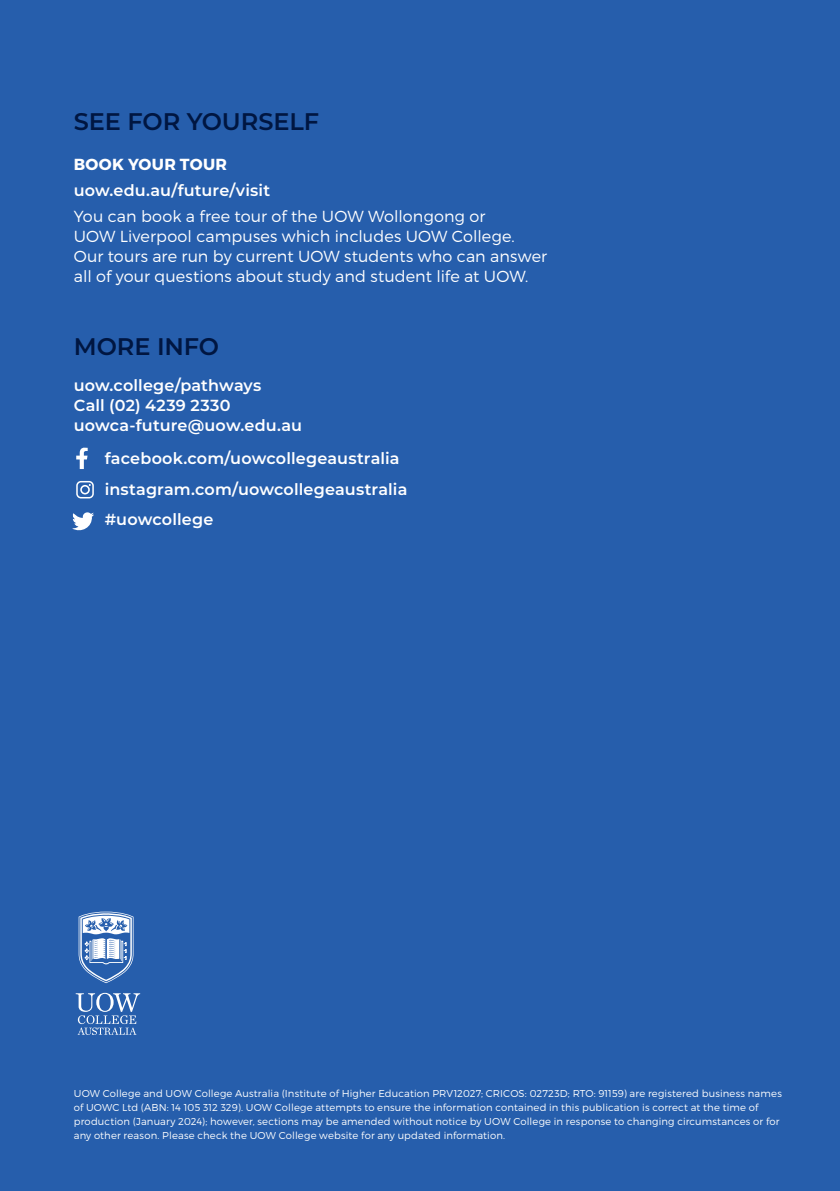
<style>
.page{position:relative;width:840px;height:1191px;background:#fff}
.page>*{position:absolute;margin:0;border:0;box-sizing:border-box;transform-origin:0 0}
.t1{font:600 24px "Montserrat";letter-spacing:-.005em;color:#001641}
.t2{font:300 16px/20px "Montserrat";letter-spacing:.005em;color:#fff}
.t3{font:600 16px/20px "Montserrat";letter-spacing:.01em;color:#fff}
.t4{font:700 16px "Montserrat";letter-spacing:.025em;color:#fff}
.t5{font:300 10px/14px "Montserrat";letter-spacing:.015em;color:#fff}
</style>
<div class="page">
<div style="left:0;top:0;width:839px;height:1191px;background:#265eac"></div>
<svg style="left:76px;top:992px;width:64px;height:43px"></svg>
<svg style="left:79px;top:911px;width:54px;height:72px"></svg>
<svg style="left:76px;top:447px;width:12px;height:22px"></svg>
<svg style="left:76px;top:481px;width:18px;height:17px"></svg>
<svg style="left:72px;top:512px;width:22px;height:19px"></svg>
<h1 class="t1" style="left:74px;top:104px;width:246px">SEE FOR YOURSELF</h1>
<h2 class="t4" style="left:74px;top:154px;width:155px">BOOK YOUR TOUR</h2>
<h2 class="t3" style="left:74px;top:179px;width:198px">uow.edu.au/future/visit</h2>
<h2 class="t2" style="left:74px;top:206px;width:474px">You can book a free tour of the UOW Wollongong or<br>UOW Liverpool campuses which includes UOW College.<br>Our tours are run by current UOW students who can answer all of your questions about study and student life at UOW.</h2>
<h1 class="t1" style="left:74px;top:329px;width:147px">MORE INFO</h1>
<h2 class="t3" style="left:74px;top:374px;width:229px">uow.college/pathways<br>Call (02) 4239 2330 uowca-future@uow.edu.au</h2>
<h2 class="t3" style="left:105px;top:442px;width:304px;line-height:30.8px">facebook.com/uowcollegeaustralia instagram.com/uowcollegeaustralia #uowcollege</h2>
<p class="t5" style="left:74px;top:1086px;width:709px">UOW College and UOW College Australia (Institute of Higher Education PRV12027; CRICOS: 02723D; RTO: 91159) are registered business names of UOWC Ltd (ABN: 14 105 312 329). UOW College attempts to ensure the information contained in this publication is correct at the time of production (January 2024); however, sections may be amended without notice by UOW College in response to changing circumstances or for any other reason. Please check the UOW College website for any updated information.</p>
</div>
